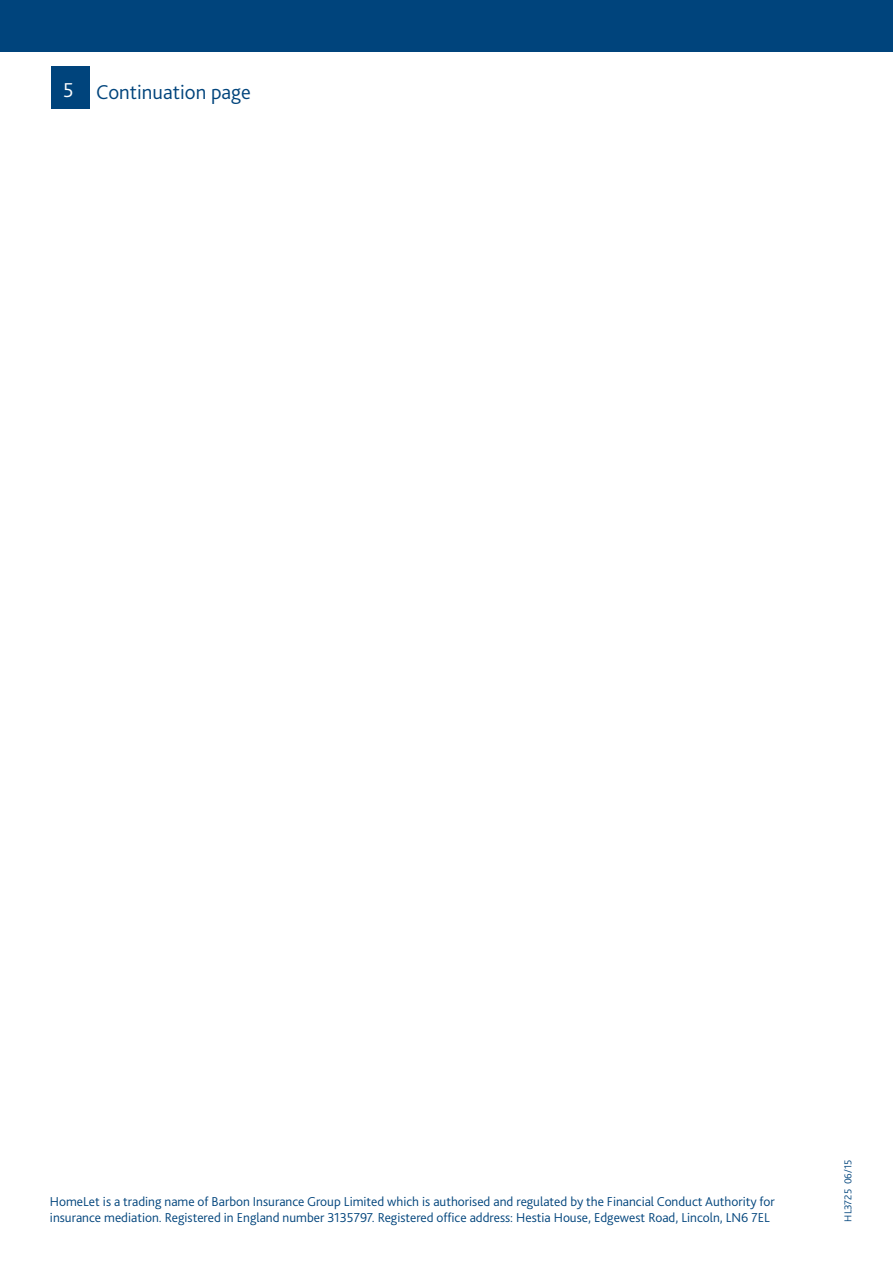
<style>
.page{position:relative;width:893px;height:1263px;background:#fff}
.page>*{position:absolute;margin:0;border:0;box-sizing:border-box;transform-origin:0 0}
.t1{font:300 21px "Bliss 2";color:#00447c}
.t2{font:300 13.5px/16.2px "Bliss 2";color:#00447c}
.t3{font:300 10.5px "Bliss 2";color:#00447c}
.s1{color:#fff}
</style>
<div class="page">
<div style="left:0;top:0;width:893px;height:51px;background:#00447c"></div>
<div style="left:51px;top:66px;width:38px;height:42px;background:#00447c"></div>
<h1 class="t1" style="left:63px;top:79px;width:189px"><span class="s1">5</span> Continuation page</h1>
<p class="t2" style="left:50px;top:1193px;width:726px">HomeLet is a trading name of Barbon Insurance Group Limited which is authorised and regulated by the Financial Conduct Authority for insurance mediation. Registered in England number 3135797. Registered office address: Hestia House, Edgewest Road, Lincoln, LN6 7EL</p>
<p class="t3" style="left:841px;top:1221px;width:63px;rotate:-90deg">HL3725 06/15</p>
</div>
